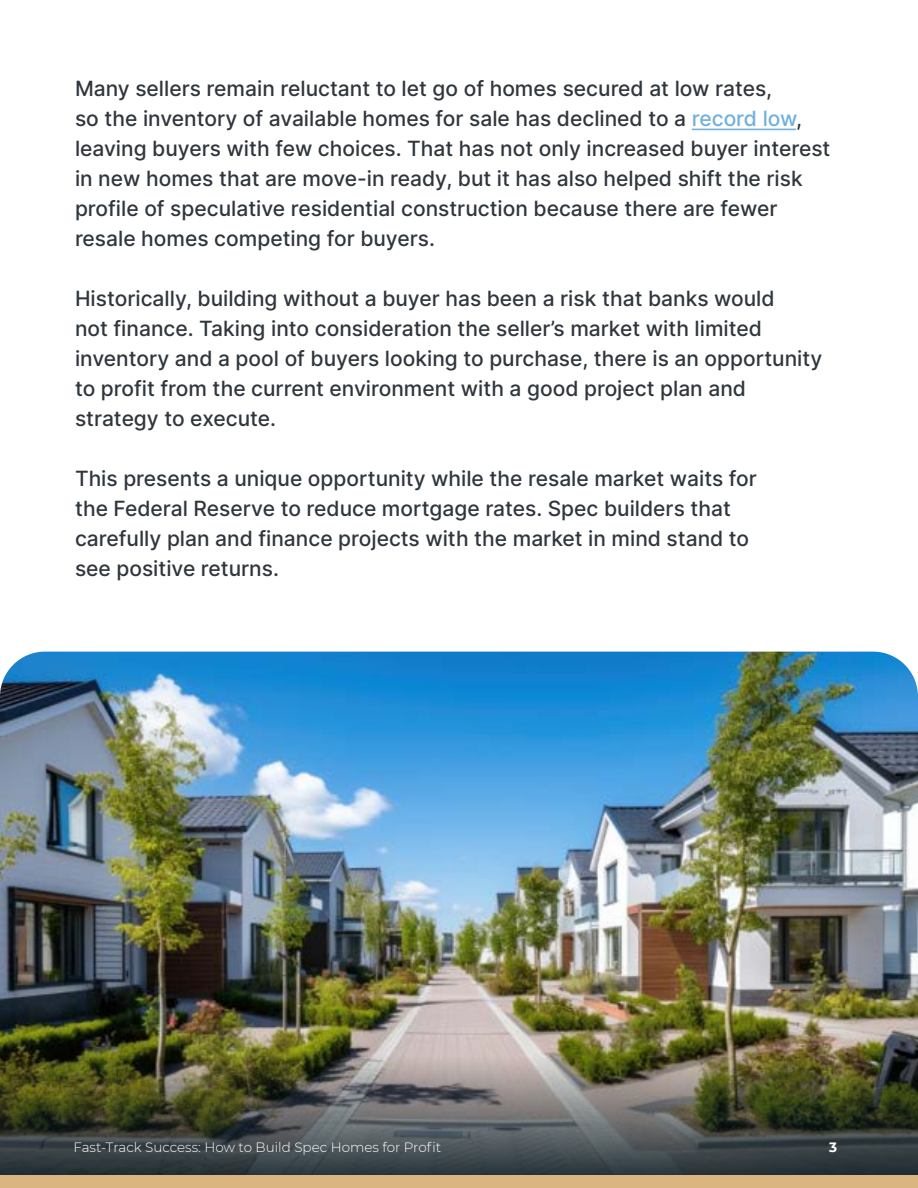
<style>
.page{position:relative;width:918px;height:1188px;background:#fff}
.page>*{position:absolute;margin:0;border:0;box-sizing:border-box;transform-origin:0 0}
.t1{font:21px/30px "Inter";color:#30363d}
.t2{font:300 13.5px "Montserrat";color:#fff}
.t3{font:700 13.5px "Montserrat";color:#fff}
.s1{color:#71b0e0}
</style>
<div class="page">
<img style="left:0;top:652px;width:918px;height:404px">
<hr style="left:692px;top:129px;width:104px;height:1px;background:#71b0e0">
<img style="left:0;top:1056px;width:918px;height:119px">
<div style="left:0;top:1175px;width:918px;height:13px;background:#dbb57f"></div>
<p class="t1" style="left:75px;top:73px;width:757px">Many sellers remain reluctant to let go of homes secured at low rates,<br>so the inventory of available homes for sale has declined to a <span class="s1">record low</span>, leaving buyers with few choices. That has not only increased buyer interest in new homes that are move-in ready, but it has also helped shift the risk profile of speculative residential construction because there are fewer resale homes competing for buyers.</p>
<p class="t1" style="left:75px;top:283px;width:749px">Historically, building without a buyer has been a risk that banks would<br>not finance. Taking into consideration the seller’s market with limited inventory and a pool of buyers looking to purchase, there is an opportunity to profit from the current environment with a good project plan and strategy to execute.</p>
<p class="t1" style="left:75px;top:463px;width:683px">This presents a unique opportunity while the resale market waits for the Federal Reserve to reduce mortgage rates. Spec builders that carefully plan and finance projects with the market in mind stand to see positive returns.</p>
<p class="t2" style="left:74px;top:1138px;width:369px">Fast-Track Success: How to Build Spec Homes for Profit</p>
<p class="t3" style="left:829px;top:1137px;width:9px">3</p>
</div>
